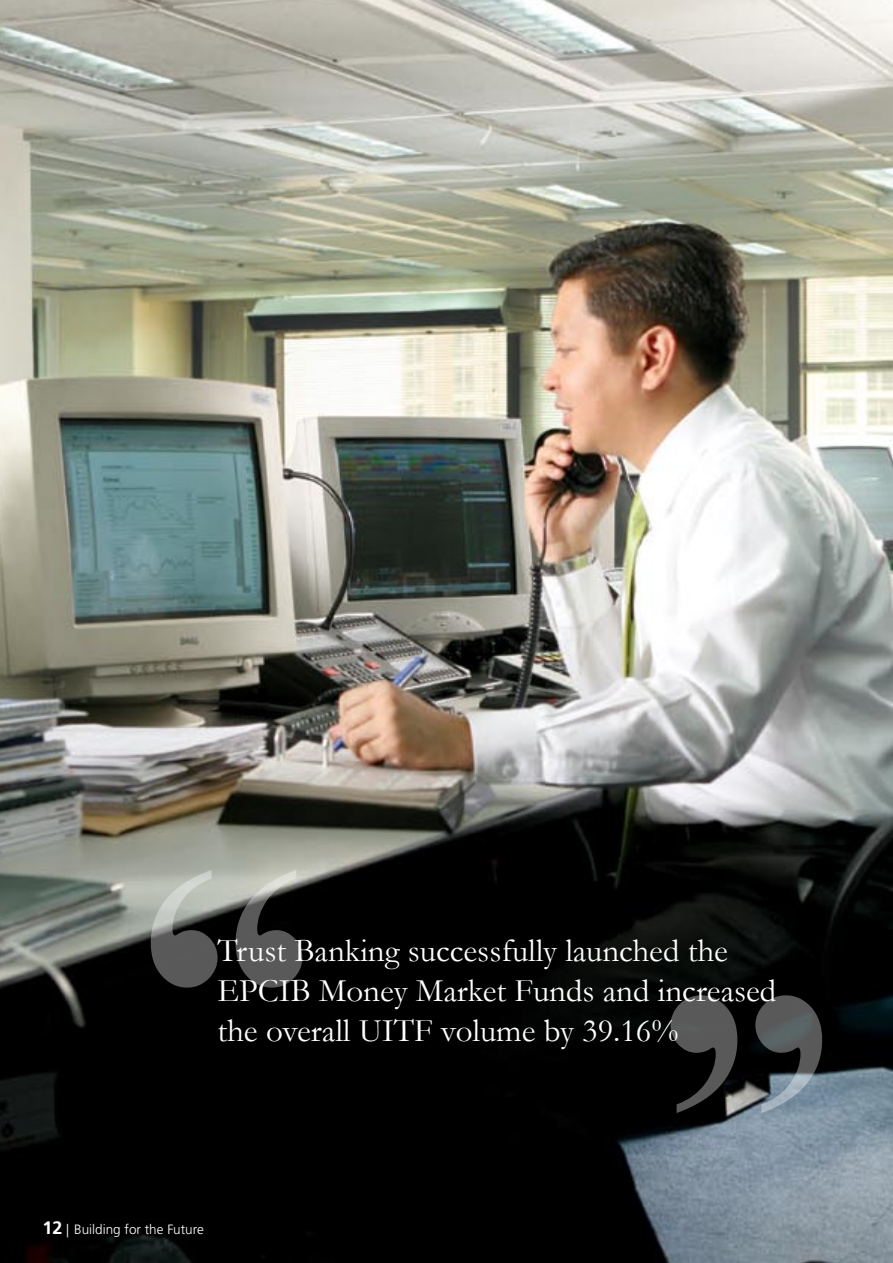
<style>
.page{position:relative;width:893px;height:1263px;background:#fff}
.page>*{position:absolute;margin:0;border:0;box-sizing:border-box;transform-origin:0 0}
.t1{font:700 360.9px "Times New Roman";color:#fff}
.t2{font:33px/39.6px "Garamond";color:#fff}
.t3{font:300 13.5px "Frutiger";color:#fff}
.s1{font-weight:700;font-size:18px}
</style>
<div class="page">
<img style="left:0;top:0;width:893px;height:1263px">
<h1 class="t1" style="left:136px;top:744px;width:182px">“</h1>
<p class="t2" style="left:218px;top:930px;width:560px">Trust Banking successfully launched the<br>EPCIB Money Market Funds and increased the overall UITF volume by 39.16%</p>
<h1 class="t1" style="left:836px;top:1239px;width:182px;rotate:-180deg">“</h1>
<p class="t3" style="left:43px;top:1222px;width:163px"><span class="s1">12</span> | Building for the Future</p>
</div>
